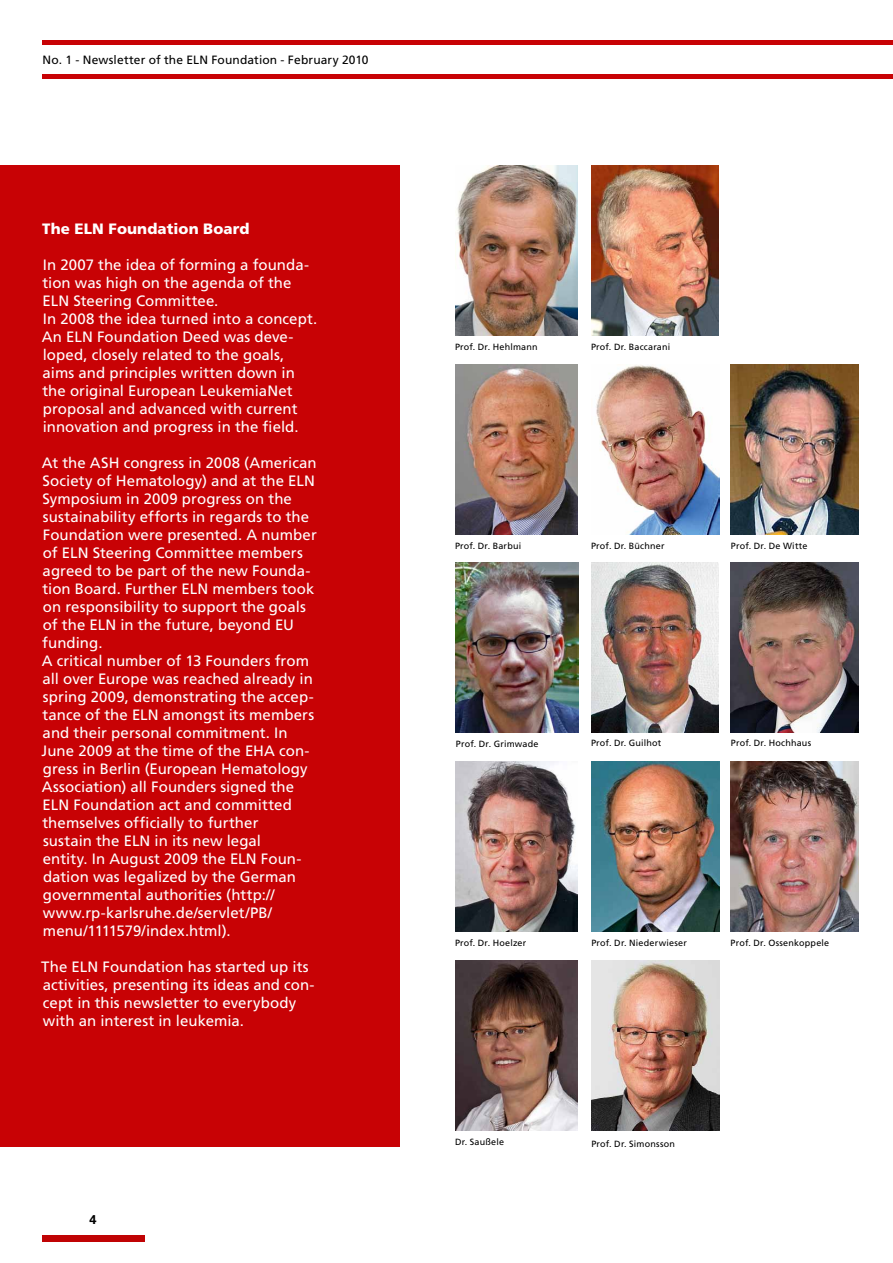
<style>
.page{position:relative;width:893px;height:1263px;background:#fff}
.page>*{position:absolute;margin:0;border:0;box-sizing:border-box;transform-origin:0 0}
.t1{font:15px/18px "Frutiger LT Std";letter-spacing:.005em;color:#fff}
.t2{font:900 15px "Frutiger LT Std";letter-spacing:.005em;color:#fff}
.t3{font:700 12.75px "Univers LT Std";color:#000}
.t4{font:12px "Frutiger LT Std";letter-spacing:.01em;color:#000}
.t5{font:9px "Frutiger LT Std";letter-spacing:.02em;color:#000}
</style>
<div class="page">
<div style="left:43px;top:1235px;width:102px;height:6px;background:#c00304"></div>
<div style="left:43px;top:40px;width:850px;height:5px;background:#c80205"></div>
<div style="left:43px;top:74px;width:850px;height:5px;background:#c80205"></div>
<div style="left:0;top:165px;width:400px;height:981px;background:#c80205"></div>
<img style="left:455px;top:165px;width:123px;height:170px">
<img style="left:596px;top:365px;width:123px;height:170px">
<img style="left:731px;top:761px;width:128px;height:171px">
<img style="left:731px;top:364px;width:128px;height:170px">
<img style="left:455px;top:364px;width:123px;height:171px">
<img style="left:455px;top:761px;width:123px;height:171px">
<img style="left:455px;top:562px;width:124px;height:171px">
<img style="left:591px;top:961px;width:128px;height:170px">
<img style="left:591px;top:165px;width:128px;height:170px">
<img style="left:591px;top:761px;width:128px;height:171px">
<img style="left:455px;top:961px;width:123px;height:170px">
<img style="left:731px;top:562px;width:128px;height:171px">
<img style="left:591px;top:562px;width:128px;height:171px">
<p class="t4" style="left:43px;top:52px;width:328px">No. 1 - Newsletter of the ELN Foundation - February 2010</p>
<p class="t2" style="left:42px;top:220px;width:209px">The ELN Foundation Board</p>
<p class="t1" style="left:42px;top:256px;width:277px">In 2007 the idea of forming a founda&shy;tion was high on the agenda of the ELN Steering Committee.<br>In 2008 the idea turned into a concept.<br>An ELN Foundation Deed was deve&shy;loped, closely related to the goals, aims and principles written down in the original European LeukemiaNet proposal and advanced with current innovation and progress in the field.</p>
<p class="t1" style="left:42px;top:454px;width:277px">At the ASH congress in 2008 (American Society of Hematology) and at the ELN Symposium in 2009 progress on the sustainability efforts in regards to the Foundation were presented. A number of ELN Steering Committee members agreed to be part of the new Founda&shy;tion Board. Further ELN members took on responsibility to support the goals of the ELN in the future, beyond EU funding.<br>A critical number of 13 Founders from all over Europe was reached already in spring 2009, demonstrating the accep&shy;tance of the ELN amongst its members and their personal commitment. In June 2009 at the time of the EHA con&shy;gress in Berlin (European Hematology Association) all Founders signed the ELN Foundation act and committed themselves officially to further<br>sustain the ELN in its new legal<br>entity. In August 2009 the ELN Foun&shy;dation was legalized by the German governmental authorities (http:// www.rp-karlsruhe.de/servlet/PB/ menu/1111579/index.html).</p>
<p class="t1" style="left:41px;top:958px;width:275px">The ELN Foundation has started up its activities, presenting its ideas and con&shy;cept in this newsletter to everybody with an interest in leukemia.</p>
<p class="t3" style="left:90px;top:1212px;width:9px">4</p>
<p class="t5" style="left:455px;top:341px;width:84px">Prof. Dr. Hehlmann</p>
<p class="t5" style="left:591px;top:341px;width:81px">Prof. Dr. Baccarani</p>
<p class="t5" style="left:455px;top:540px;width:68px">Prof. Dr. Barbui</p>
<p class="t5" style="left:591px;top:540px;width:75px">Prof. Dr. Büchner</p>
<p class="t5" style="left:731px;top:540px;width:78px">Prof. Dr. De Witte</p>
<p class="t5" style="left:456px;top:738px;width:84px">Prof. Dr. Grimwade</p>
<p class="t5" style="left:591px;top:737px;width:72px">Prof. Dr. Guilhot</p>
<p class="t5" style="left:731px;top:737px;width:82px">Prof. Dr. Hochhaus</p>
<p class="t5" style="left:455px;top:937px;width:73px">Prof. Dr. Hoelzer</p>
<p class="t5" style="left:591px;top:937px;width:97px">Prof. Dr. Niederwieser</p>
<p class="t5" style="left:731px;top:937px;width:100px">Prof. Dr. Ossenkoppele</p>
<p class="t5" style="left:455px;top:1137px;width:51px">Dr. Saußele</p>
<p class="t5" style="left:591px;top:1138px;width:85px">Prof. Dr. Simonsson</p>
</div>
